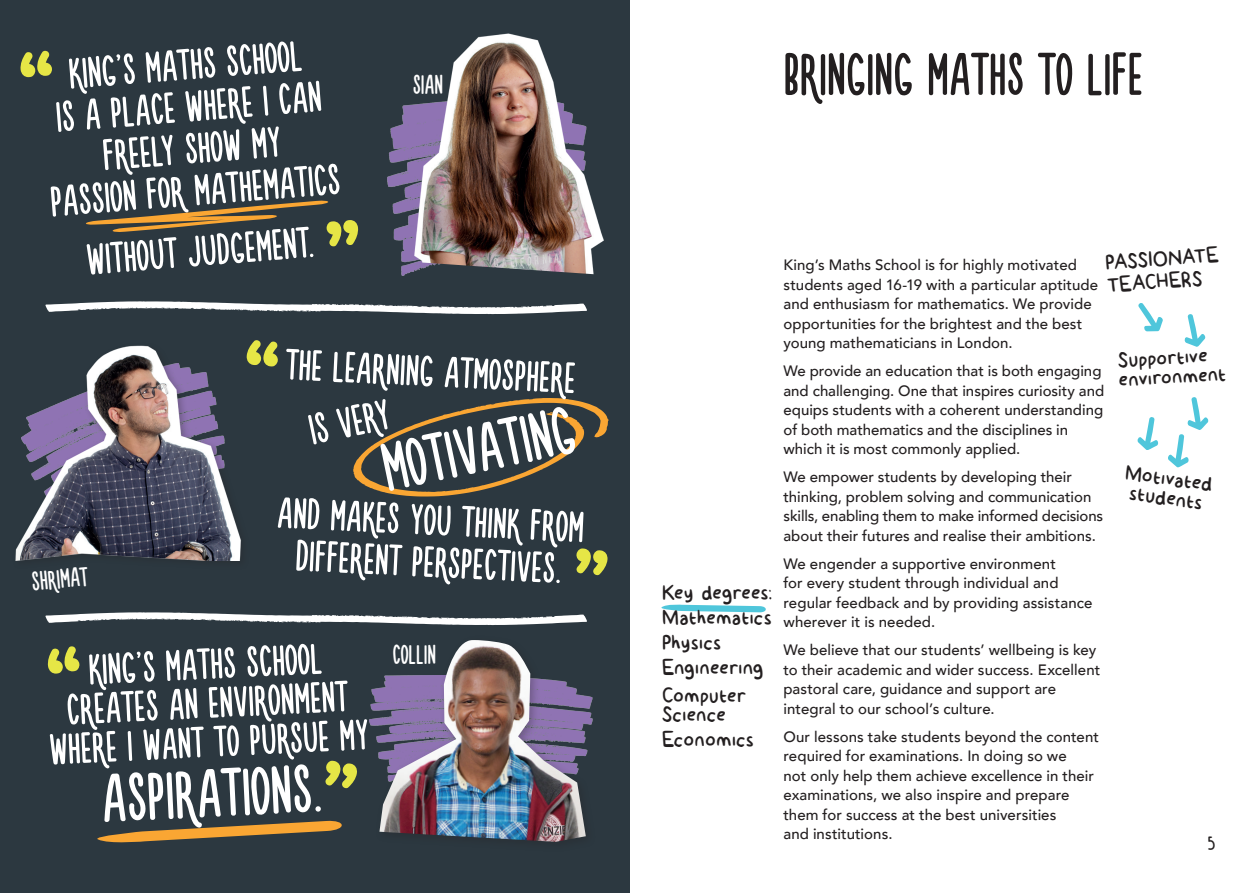
<style>
.page{position:relative;width:1259px;height:893px;background:#fff}
.page>*{position:absolute;margin:0;border:0;box-sizing:border-box;transform-origin:0 0}
.Heading{font:75px "Novito Nova";color:#fff}
.Sub_heading{font:75px "Novito Nova";color:#fff}
.Heading-2{font:66px "Novito Nova";letter-spacing:-.005em;color:#231f20}
.Sub_heading-2{font:48px/69.6px "Novito Nova";color:#fff;text-align:center}
.Heading-3{font:48px/66.3px "Novito Nova";color:#fff}
.Body_9pt{font:31.5px/22.5px "billy";letter-spacing:.005em;color:#231f20}
.Heading-4{font:30px "Novito Nova";letter-spacing:-.005em;color:#fff}
.Sub_heading-3{font:21px "Novito Nova";color:#231f20}
.Intro_para{font:500 15px/19.5px "Avenir";letter-spacing:.005em;color:#231f20}
</style>
<div class="page">
<div style="left:0;top:0;width:629px;height:893px;background:#2c3840"></div>
<img style="left:387px;top:104px;width:26px;height:171px">
<svg style="left:661px;top:604px;width:105px;height:8px"></svg>
<svg style="left:45px;top:612px;width:542px;height:13px"></svg>
<svg style="left:1184px;top:314px;width:22px;height:33px"></svg>
<svg style="left:1168px;top:397px;width:41px;height:71px"></svg>
<svg style="left:1138px;top:303px;width:25px;height:28px"></svg>
<svg style="left:1137px;top:417px;width:22px;height:33px"></svg>
<svg style="left:97px;top:820px;width:245px;height:23px"></svg>
<svg style="left:47px;top:646px;width:33px;height:28px"></svg>
<svg style="left:353px;top:398px;width:255px;height:98px"></svg>
<svg style="left:325px;top:761px;width:32px;height:28px"></svg>
<img style="left:379px;top:640px;width:207px;height:202px">
<svg style="left:45px;top:301px;width:542px;height:13px"></svg>
<svg style="left:20px;top:50px;width:32px;height:27px"></svg>
<svg style="left:86px;top:200px;width:272px;height:47px"></svg>
<img style="left:413px;top:33px;width:191px;height:242px">
<svg style="left:576px;top:548px;width:32px;height:28px"></svg>
<img style="left:15px;top:340px;width:263px;height:221px">
<p class="Sub_heading-2" style="left:65px;top:40px;width:236px;rotate:-5deg">KINGS MATHS SCHOOL</p>
<p class="Sub_heading-2" style="left:47px;top:14px;width:268px;text-align:left;text-indent:64px;rotate:-5deg">’<br>IS A PLACE WHERE I CAN</p>
<p class="Sub_heading-2" style="left:45px;top:139px;width:292px;line-height:42.2px;rotate:-5deg">FREELY SHOW MY<br>PASSION FOR MATHEMATICS</p>
<p class="Sub_heading-2" style="left:83px;top:226px;width:230px;rotate:-5deg">WITHOUT JUDGEMENT.</p>
<p class="Heading-4" style="left:413px;top:70px;width:32px">SIAN</p>
<p class="Heading-4" style="left:31px;top:567px;width:58px;rotate:-5deg">SHRIMAT</p>
<p class="Sub_heading-2" style="left:287px;top:329px;width:292px;rotate:3deg">THE LEARNING ATMOSPHERE</p>
<p class="Sub_heading-2" style="left:302px;top:396px;width:84px;rotate:-12deg">IS VERY</p>
<p class="Sub_heading" style="left:375px;top:434px;width:197px;rotate:-12deg">MOTIVATING</p>
<p class="Sub_heading-2" style="left:278px;top:490px;width:309px;line-height:42px;rotate:3deg">AND MAKES YOU THINK FROM<br>DIFFERENT PERSPECTIVES.</p>
<p class="Heading-3" style="left:87px;top:637px;width:236px;rotate:-3deg">KINGS MATHS SCHOOL</p>
<p class="Heading-3" style="left:61px;top:611px;width:284px;text-indent:72px;rotate:-3deg">’<br>CREATES AN ENVIRONMENT</p>
<p class="Heading-3" style="left:47px;top:717px;width:322px;rotate:-3deg">WHERE I WANT TO PURSUE MY</p>
<p class="Heading" style="left:99px;top:763px;width:223px;rotate:-3deg">ASPIRATIONS.</p>
<p class="Heading-4" style="left:392px;top:640px;width:45px">COLLIN</p>
<p class="Heading-2" style="left:783px;top:43px;width:361px">BRINGING MATHS TO LIFE</p>
<p class="Body_9pt" style="left:662px;top:579px;width:112px">Key degrees:</p>
<p class="Body_9pt" style="left:662px;top:604px;width:112px">Mathematics</p>
<p class="Body_9pt" style="left:662px;top:629px;width:61px">Physics</p>
<p class="Body_9pt" style="left:662px;top:654px;width:103px">Engineering</p>
<p class="Body_9pt" style="left:662px;top:682px;width:86px">Computer</p>
<p class="Body_9pt" style="left:662px;top:702px;width:66px">Science</p>
<p class="Body_9pt" style="left:662px;top:727px;width:94px">Economics</p>
<p class="Body_9pt" style="left:1104px;top:250px;width:115px;rotate:-4deg">PASSIONATE<br>TEACHERS</p>
<p class="Intro_para" style="left:783px;top:254px;width:316px">King’s Maths School is for highly motivated students aged 16-19 with a particular aptitude and enthusiasm for mathematics. We provide opportunities for the brightest and the best young mathematicians in London.</p>
<p class="Intro_para" style="left:783px;top:360px;width:322px">We provide an education that is both engaging and challenging. One that inspires curiosity and equips students with a coherent understanding of both mathematics and the disciplines in which it is most commonly applied.</p>
<p class="Intro_para" style="left:783px;top:466px;width:321px">We empower students by developing their thinking, problem solving and communication skills, enabling them to make informed decisions about their futures and realise their ambitions.</p>
<p class="Intro_para" style="left:783px;top:553px;width:310px">We engender a supportive environment<br>for every student through individual and regular feedback and by providing assistance wherever it is needed.</p>
<p class="Intro_para" style="left:783px;top:639px;width:318px">We believe that our students’ wellbeing is key to their academic and wider success. Excellent pastoral care, guidance and support are integral to our school’s culture.</p>
<p class="Intro_para" style="left:783px;top:726px;width:317px">Our lessons take students beyond the content required for examinations. In doing so we<br>not only help them achieve excellence in their examinations, we also inspire and prepare them for success at the best universities<br>and institutions.</p>
<p class="Body_9pt" style="left:1117px;top:348px;width:92px;rotate:-3deg">Supportive</p>
<p class="Body_9pt" style="left:1118px;top:367px;width:109px;rotate:-3deg">environment</p>
<p class="Body_9pt" style="left:1127px;top:460px;width:90px;rotate:8deg">Motivated</p>
<p class="Body_9pt" style="left:1131px;top:480px;width:75px;rotate:8deg">students</p>
<p class="Sub_heading-3" style="left:1207px;top:834px;width:9px">5</p>
</div>
